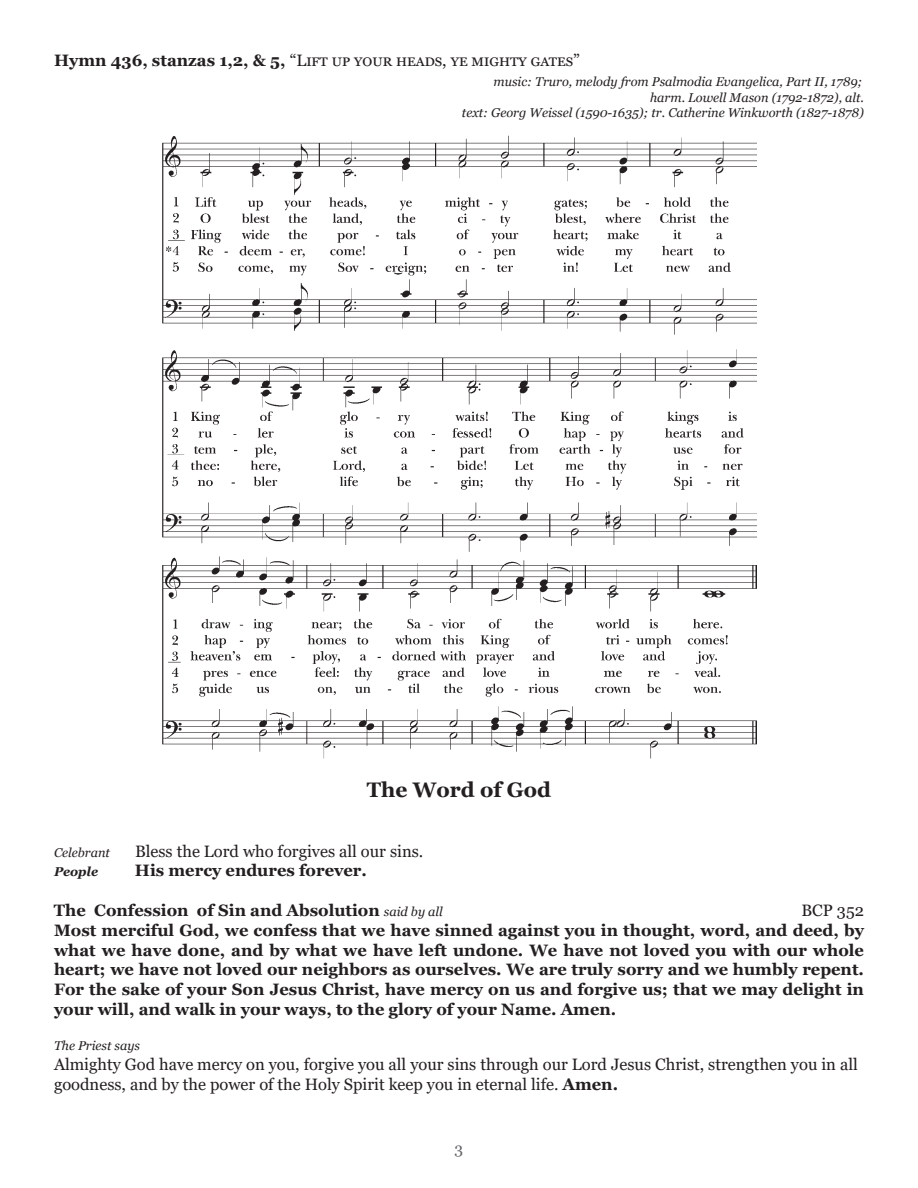
<style>
.page{position:relative;width:918px;height:1188px;background:#fff}
.page>*{position:absolute;margin:0;border:0;box-sizing:border-box;transform-origin:0 0}
.t1{font:700 21px "Georgia";color:#231f20}
.t2{font:700 16.5px/19.8px "Georgia";color:#231f20;text-align:justify}
.t3{font:16.5px/19.8px "Georgia";color:#231f20}
.t4{font:16.5px "Georgia";letter-spacing:.035em;color:#231f20}
.t5{font:15.75px "Georgia";color:#636366}
.t6{font:italic 12.75px/15.3px "Georgia";color:#231f20;text-align:right}
.t7{font:italic 700 12.75px "Georgia";color:#231f20}
.s1{font-weight:700}
.s2{font-weight:400;font-style:italic;font-size:12.75px}
</style>
<div class="page">
<img style="left:162px;top:135px;width:595px;height:415px">
<img style="left:162px;top:550px;width:595px;height:209px">
<p class="t4" style="left:54px;top:51px;width:527px"><span class="s1">Hymn 436, stanzas 1,2, &amp; 5,</span> “Lift up your heads, ye mighty gates”</p>
<p class="t6" style="left:462px;top:74px;width:404px">music: Truro, melody from Psalmodia Evangelica, Part II, 1789; harm. Lowell Mason (1792-1872), alt.<br>text: Georg Weissel (1590-1635); tr. Catherine Winkworth (1827-1878)</p>
<p class="t1" style="left:367px;top:777px;width:186px">The Word of God</p>
<p class="t6" style="left:54px;top:845px;width:58px">Celebrant</p>
<p class="t3" style="left:135px;top:841px;width:290px">Bless the Lord who forgives all our sins.</p>
<p class="t7" style="left:54px;top:864px;width:46px">People</p>
<p class="t2" style="left:135px;top:861px;width:233px">His mercy endures forever.</p>
<p class="t2" style="left:54px;top:901px;width:390px">The Confession of Sin and Absolution <span class="s2">said by all</span></p>
<p class="t3" style="left:802px;top:901px;width:64px">BCP 352</p>
<p class="t2" style="left:54px;top:920px;width:812px">Most merciful God, we confess that we have sinned against you in thought, word, and deed, by what we have done, and by what we have left undone. We have not loved you with our whole heart; we have not loved our neighbors as ourselves. We are truly sorry and we humbly repent.<br>For the sake of your Son Jesus Christ, have mercy on us and forgive us; that we may delight in your will, and walk in your ways, to the glory of your Name. Amen.</p>
<p class="t6" style="left:54px;top:1038px;width:88px">The Priest says</p>
<p class="t3" style="left:54px;top:1055px;width:805px">Almighty God have mercy on you, forgive you all your sins through our Lord Jesus Christ, strengthen you in all goodness, and by the power of the Holy Spirit keep you in eternal life. <span class="s1">Amen.</span></p>
<p class="t5" style="left:455px;top:1139px;width:10px">3</p>
</div>
